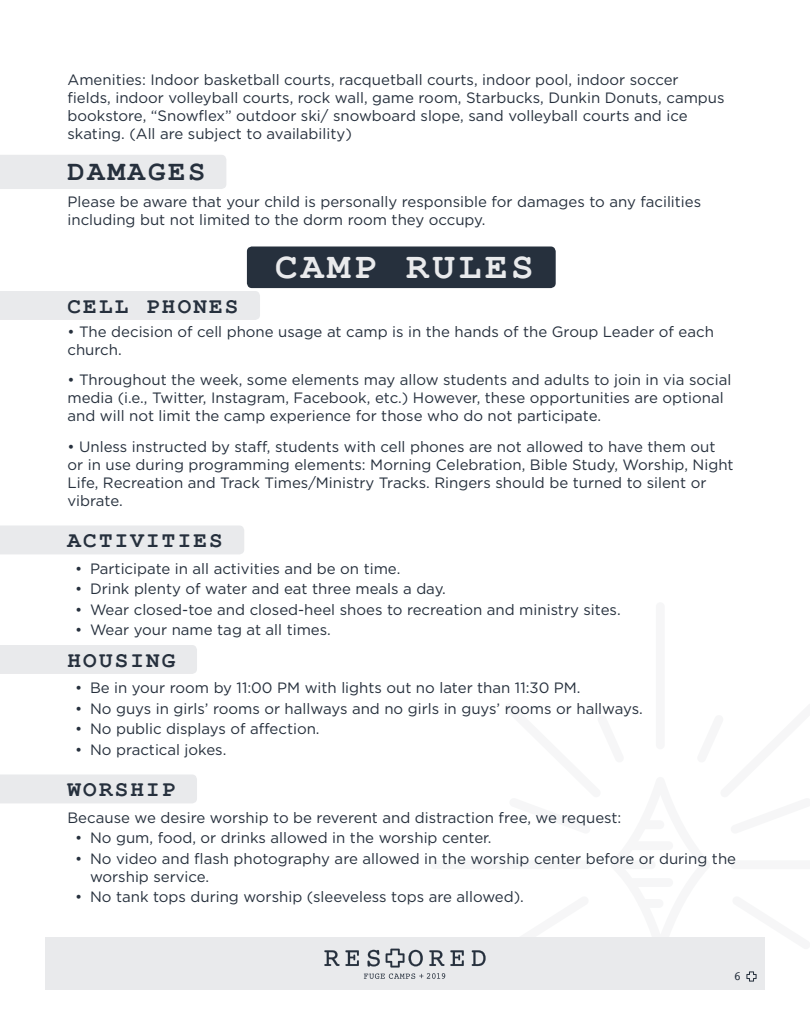
<style>
.page{position:relative;width:810px;height:1035px;background:#fff}
.page>*{position:absolute;margin:0;border:0;box-sizing:border-box;transform-origin:0 0}
.Header_1{font:700 37.5px "Courier New";letter-spacing:.1em;color:#e9eaec}
.Header_2{font:700 28.75px "Courier New";letter-spacing:.1em;color:#26303d}
.Header_3{font:700 22.5px "Courier New";letter-spacing:.1em;color:#26303d}
.Body{font:15px/18px "Gotham";color:#26303d}
.t1{font:12.5px "Courier";color:#26303d}
</style>
<div class="page">
<div style="left:45px;top:938px;width:720px;height:52px;background:#e9eaec"></div>
<svg style="left:472px;top:950px;width:14px;height:16px"></svg>
<svg style="left:324px;top:949px;width:140px;height:30px"></svg>
<svg style="left:746px;top:971px;width:11px;height:11px"></svg>
<div style="left:430px;top:860px;width:161px;height:9px;background:#f6f6f7;border-radius:4px"></div>
<div style="left:656px;top:602px;width:9px;height:147px;background:#f6f6f7;border-radius:4px"></div>
<div style="left:638px;top:899px;width:25px;height:9px;background:#f6f6f7;border-radius:4px"></div>
<div style="left:629px;top:878px;width:44px;height:9px;background:#f6f6f7;border-radius:4px"></div>
<div style="left:639px;top:820px;width:25px;height:9px;background:#f6f6f7;border-radius:4px"></div>
<div style="left:629px;top:841px;width:44px;height:9px;background:#f6f6f7;border-radius:4px"></div>
<div style="left:612px;top:860px;width:44px;height:9px;background:#f6f6f7;border-radius:4px"></div>
<div style="left:0;top:155px;width:226px;height:34px;background:#e9eaec"></div>
<div style="left:247px;top:247px;width:309px;height:41px;background:#26303d;border-radius:5px"></div>
<div style="left:0;top:291px;width:260px;height:29px;background:#e9eaec"></div>
<div style="left:0;top:526px;width:244px;height:28px;background:#e9eaec"></div>
<div style="left:0;top:645px;width:197px;height:29px;background:#e9eaec"></div>
<div style="left:0;top:775px;width:197px;height:28px;background:#e9eaec"></div>
<p class="Body" style="left:68px;top:71px;width:659px">Amenities: Indoor basketball courts, racquetball courts, indoor pool, indoor soccer fields, indoor volleyball courts, rock wall, game room, Starbucks, Dunkin Donuts, campus bookstore, “Snowflex” outdoor ski/ snowboard slope, sand volleyball courts and ice skating. (All are subject to availability)</p>
<p class="Header_2" style="left:68px;top:154px;width:139px">DAMAGES</p>
<p class="Body" style="left:68px;top:193px;width:635px">Please be aware that your child is personally responsible for damages to any facilities including but not limited to the dorm room they occupy.</p>
<p class="Header_1" style="left:275px;top:243px;width:260px">CAMP RULES</p>
<p class="Header_3" style="left:68px;top:292px;width:172px">CELL PHONES</p>
<p class="Body" style="left:68px;top:322px;width:648px">• The decision of cell phone usage at camp is in the hands of the Group Leader of each church.</p>
<p class="Body" style="left:68px;top:371px;width:665px">• Throughout the week, some elements may allow students and adults to join in via social media (i.e., Twitter, Instagram, Facebook, etc.) However, these opportunities are optional and will not limit the camp experience for those who do not participate.</p>
<p class="Body" style="left:68px;top:437px;width:668px">• Unless instructed by staff, students with cell phones are not allowed to have them out or in use during programming elements: Morning Celebration, Bible Study, Worship, Night Life, Recreation and Track Times/Ministry Tracks. Ringers should be turned to silent or vibrate.</p>
<p class="Header_3" style="left:68px;top:526px;width:157px">ACTIVITIES</p>
<p class="Body" style="left:75px;top:559px;width:327px">• Participate in all activities and be on time.</p>
<p class="Body" style="left:75px;top:580px;width:372px">• Drink plenty of water and eat three meals a day.</p>
<p class="Body" style="left:75px;top:600px;width:547px">• Wear closed-toe and closed-heel shoes to recreation and ministry sites.</p>
<p class="Body" style="left:75px;top:621px;width:258px">• Wear your name tag at all times.</p>
<p class="Header_3" style="left:68px;top:646px;width:109px">HOUSING</p>
<p class="Body" style="left:75px;top:679px;width:507px">• Be in your room by 11:00 PM with lights out no later than 11:30 PM.</p>
<p class="Body" style="left:75px;top:699px;width:569px">• No guys in girls’ rooms or hallways and no girls in guys’ rooms or hallways.</p>
<p class="Body" style="left:75px;top:720px;width:246px">• No public displays of affection.</p>
<p class="Body" style="left:75px;top:740px;width:153px">• No practical jokes.</p>
<p class="Header_3" style="left:68px;top:775px;width:109px">WORSHIP</p>
<p class="Body" style="left:68px;top:808px;width:555px">Because we desire worship to be reverent and distraction free, we request:</p>
<p class="Body" style="left:75px;top:829px;width:418px">• No gum, food, or drinks allowed in the worship center.</p>
<p class="Body" style="left:90px;top:849px;width:648px;text-indent:-15px">• No video and flash photography are allowed in the worship center before or during the worship service.</p>
<p class="Body" style="left:75px;top:888px;width:451px">• No tank tops during worship (sleeveless tops are allowed).</p>
<p class="t1" style="left:734px;top:967px;width:9px">6</p>
</div>
